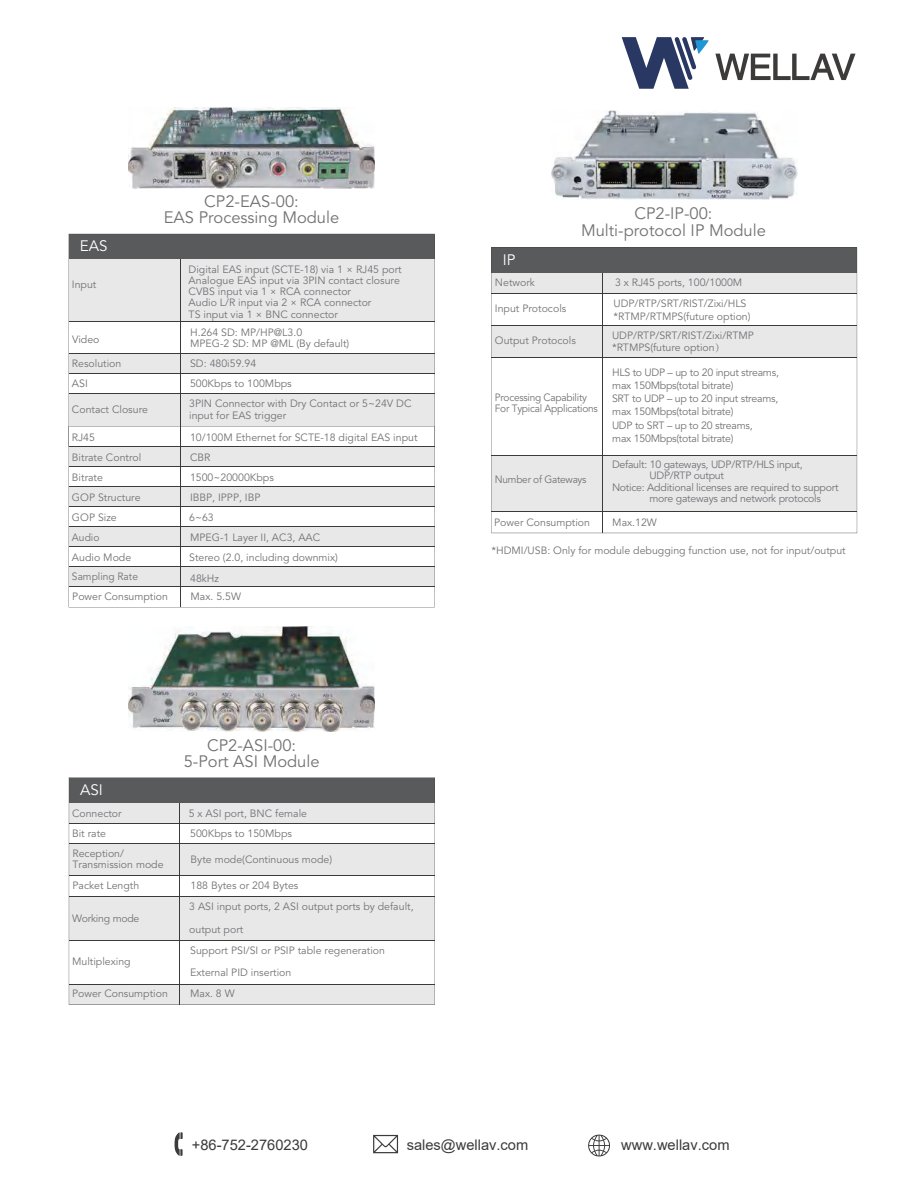
<style>
.page{position:relative;width:918px;height:1188px;background:#fff}
.page>*{position:absolute;margin:0;border:0;box-sizing:border-box;transform-origin:0 0}
.t1{font:16.5px/16.5px "Avenir LT Std";color:#727275;text-align:center}
.t2{font:15.15px "Avenir LT Std";color:#fff}
.t3{font:14.7px "Arial";color:#3c3a3a}
.t4{font:10.5px/11.2px "Avenir LT Std";color:#727275}
.t5{font:10.5px/12.8px "Avenir LT Std";letter-spacing:-.025em;color:#727275}
.t6{font:10.5px/11.2px "Avenir LT Std";letter-spacing:-.025em;color:#727275;scale:.96 1}
.s1{font-family:"Adobe Song Std";font-weight:300}
</style>
<div class="page">
<svg style="left:175px;top:1132px;width:8px;height:24px"></svg>
<svg style="left:588px;top:1135px;width:22px;height:21px"></svg>
<svg style="left:373px;top:1135px;width:25px;height:18px"></svg>
<svg style="left:622px;top:37px;width:87px;height:52px"></svg>
<svg style="left:715px;top:54px;width:141px;height:26px"></svg>
<svg style="left:69px;top:234px;width:366px;height:373px;fill:#e8e8e9"></svg>
<img style="left:128px;top:108px;width:247px;height:80px">
<svg style="left:491px;top:248px;width:366px;height:285px"></svg>
<hr style="left:491px;top:293px;width:366px;height:1px;background:#3c3a39">
<hr style="left:491px;top:325px;width:366px;height:1px;background:#3c3a39">
<hr style="left:491px;top:357px;width:366px;height:1px;background:#3c3a39">
<hr style="left:491px;top:455px;width:366px;height:1px;background:#3c3a39">
<hr style="left:491px;top:511px;width:366px;height:1px;background:#3c3a39">
<img style="left:128px;top:627px;width:247px;height:105px">
<img style="left:551px;top:111px;width:247px;height:88px">
<svg style="left:69px;top:777px;width:366px;height:228px;fill:#e8e8e9"></svg>
<hr style="left:179px;top:803px;width:1px;height:202px;background:#3c3a39">
<h2 class="t2" style="left:80px;top:237px;width:29px">EAS</h2>
<p class="t4" style="left:72px;top:279px;width:26px">Input</p>
<p class="t4" style="left:72px;top:334px;width:29px">Video</p>
<p class="t4" style="left:72px;top:358px;width:51px">Resolution</p>
<p class="t4" style="left:72px;top:404px;width:78px">Contact Closure</p>
<p class="t4" style="left:72px;top:378px;width:17px">ASI</p>
<p class="t4" style="left:72px;top:432px;width:25px">RJ45</p>
<p class="t4" style="left:72px;top:472px;width:33px">Bitrate</p>
<p class="t4" style="left:72px;top:452px;width:71px">Bitrate Control</p>
<p class="t4" style="left:72px;top:488px;width:70px;line-height:19.8px">GOP Structure<br>GOP Size<br>Audio</p>
<h1 class="t1" style="left:164px;top:193px;width:177px">CP2-EAS-00:<br>EAS Processing Module</h1>
<p class="t4" style="left:189px;top:264px;width:215px">Digital EAS input (SCTE-18) via 1 × RJ45 port Analogue EAS input via 3PIN contact closure CVBS input via 1 × RCA connector<br>Audio L/R input via 2 × RCA connector<br>TS input via 1 × BNC connector</p>
<p class="t4" style="left:190px;top:327px;width:161px">H.264 SD: MP/HP@L3.0<br>MPEG-2 SD: MP @ML (By default)</p>
<p class="t4" style="left:189px;top:354px;width:224px;line-height:20.1px">SD: 480i59.94<br>500Kbps to 100Mbps<br>3PIN Connector with Dry Contact or 5~24V DC</p>
<p class="t4" style="left:189px;top:404px;width:230px;line-height:22.5px">input for EAS trigger<br>10/100M Ethernet for SCTE-18 digital EAS input</p>
<p class="t4" style="left:190px;top:472px;width:85px">1500~20000Kbps</p>
<p class="t4" style="left:190px;top:452px;width:22px">CBR</p>
<p class="t4" style="left:189px;top:488px;width:133px;line-height:19.8px">IBBP, IPPP, IBP<br>6~63<br>MPEG-1 Layer II, AC3, AAC</p>
<p class="t4" style="left:72px;top:547px;width:68px;line-height:19.8px">Audio Mode<br>Sampling Rate</p>
<p class="t4" style="left:189px;top:547px;width:150px;line-height:21.3px">Stereo (2.0, including downmix)<br>48kHz</p>
<p class="t4" style="left:72px;top:591px;width:97px">Power Consumption</p>
<p class="t4" style="left:191px;top:591px;width:52px">Max. 5.5W</p>
<h2 class="t2" style="left:80px;top:781px;width:24px">ASI</h2>
<h1 class="t1" style="left:184px;top:737px;width:137px">CP2-ASI-00:<br>5-Port ASI Module</h1>
<p class="t4" style="left:72px;top:808px;width:51px">Connector</p>
<p class="t4" style="left:189px;top:808px;width:120px">5 x ASI port, BNC female</p>
<p class="t4" style="left:72px;top:828px;width:35px">Bit rate</p>
<p class="t4" style="left:72px;top:848px;width:93px">Reception/<br>Transmission mode</p>
<p class="t4" style="left:72px;top:880px;width:68px">Packet Length</p>
<p class="t5" style="left:72px;top:912px;width:69px">Working mode</p>
<p class="t4" style="left:72px;top:956px;width:60px">Multiplexing</p>
<p class="t4" style="left:72px;top:988px;width:97px">Power Consumption</p>
<p class="t4" style="left:190px;top:828px;width:103px">500Kbps to 150Mbps</p>
<p class="t4" style="left:191px;top:854px;width:143px">Byte mode(Continuous mode)</p>
<p class="t4" style="left:189px;top:875px;width:226px;line-height:21.5px">188 Bytes or 204 Bytes<br>3 ASI input ports, 2 ASI output ports by default,</p>
<p class="t4" style="left:189px;top:919px;width:197px;line-height:20.7px">output port<br>Support PSI/SI or PSIP table regeneration</p>
<p class="t4" style="left:190px;top:962px;width:103px;line-height:20.9px">External PID insertion<br>Max. 8 W</p>
<h2 class="t2" style="left:503px;top:252px;width:14px">IP</h2>
<p class="t4" style="left:495px;top:277px;width:42px">Network</p>
<p class="t4" style="left:495px;top:303px;width:73px">Input Protocols</p>
<h1 class="t1" style="left:581px;top:206px;width:186px">CP2-IP-00:<br>Multi-protocol IP Module</h1>
<p class="t4" style="left:613px;top:273px;width:135px;line-height:20.5px">3 x RJ45 ports, 100/1000M<br>UDP/RTP/SRT/RIST/Zixi/HLS</p>
<p class="t4" style="left:613px;top:311px;width:139px">*RTMP/RTMPS(future option)</p>
<p class="t4" style="left:495px;top:335px;width:82px">Output Protocols</p>
<p class="t6" style="left:495px;top:392px;width:109px">Processing Capability<br>For Typical Applications</p>
<p class="t6" style="left:495px;top:474px;width:97px">Number of Gateways</p>
<p class="t4" style="left:612px;top:329px;width:144px;line-height:12.6px">UDP/RTP/SRT/RIST/Zixi/RTMP *RTMPS(future option<span class="s1">）</span></p>
<p class="t5" style="left:612px;top:367px;width:169px">HLS to UDP – up to 20 input streams, max 150Mbps(total bitrate)</p>
<p class="t5" style="left:612px;top:405px;width:123px">max 150Mbps(total bitrate)</p>
<p class="t5" style="left:612px;top:432px;width:123px">max 150Mbps(total bitrate)</p>
<p class="t5" style="left:612px;top:393px;width:168px">SRT to UDP – up to 20 input streams,</p>
<p class="t5" style="left:612px;top:419px;width:142px">UDP to SRT – up to 20 streams,</p>
<p class="t5" style="left:612px;top:458px;width:192px">Default: 10 gateways, UDP/RTP/HLS input,</p>
<p class="t5" style="left:650px;top:470px;width:76px">UDP/RTP output</p>
<p class="t5" style="left:612px;top:481px;width:228px">Notice: Additional licenses are required to support</p>
<p class="t5" style="left:650px;top:492px;width:173px">more gateways and network protocols</p>
<p class="t4" style="left:494px;top:517px;width:97px">Power Consumption</p>
<p class="t4" style="left:612px;top:517px;width:46px">Max.12W</p>
<p class="t4" style="left:491px;top:545px;width:356px">*HDMI/USB: Only for module debugging function use, not for input/output</p>
<h3 class="t3" style="left:192px;top:1135px;width:118px">+86-752-2760230</h3>
<h3 class="t3" style="left:407px;top:1135px;width:123px">sales@wellav.com</h3>
<h3 class="t3" style="left:621px;top:1135px;width:110px">www.wellav.com</h3>
</div>
